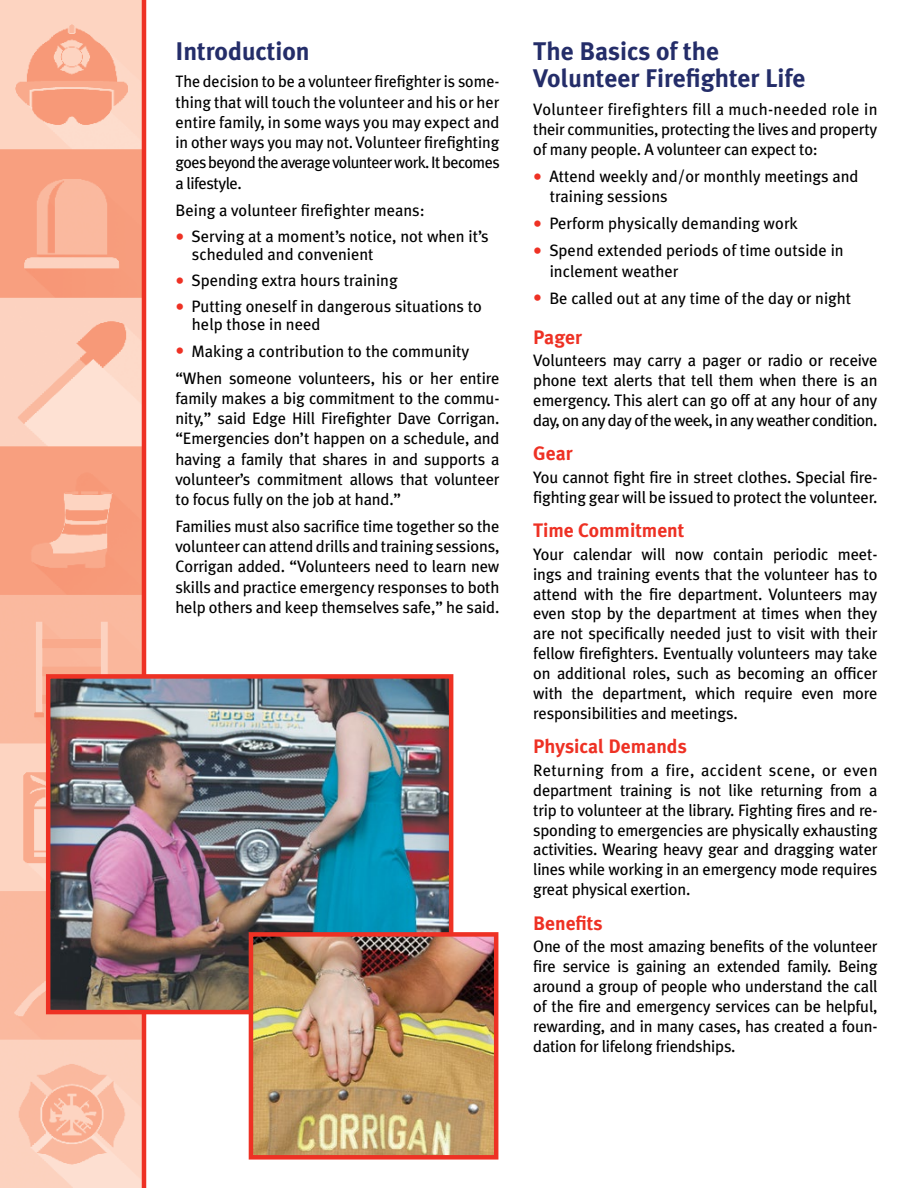
<style>
.page{position:relative;width:918px;height:1188px;background:#fff}
.page>*{position:absolute;margin:0;border:0;box-sizing:border-box;transform-origin:0 0}
.t1{font:700 25.5px/26.5px "Meta Plus";color:#242d69}
.t2{font:700 19.5px "Meta Plus";color:#ee3124}
.t3{font:16.5px/20px "Meta Plus";letter-spacing:-.01em;color:#000;text-align:justify}
.s1{font-size:18px;color:#ee3124}
</style>
<div class="page">
<img style="left:0;top:0;width:142px;height:1188px">
<hr style="left:142px;top:0;width:4px;height:1188px;background:#ee3124">
<img style="left:51px;top:679px;width:397px;height:330px">
<div style="left:46px;top:674px;width:407px;height:340px;border:4px solid #ee3124"></div>
<img style="left:254px;top:937px;width:239px;height:218px">
<div style="left:249px;top:932px;width:249px;height:228px;border:4px solid #ee3124"></div>
<h1 class="t1" style="left:176px;top:38px;width:136px">Introduction</h1>
<p class="t3" style="left:176px;top:71px;width:326px">The decision to be a volunteer firefighter is some&shy;thing that will touch the volunteer and his or her entire family, in some ways you may expect and in other ways you may not. Volunteer firefighting goes beyond the average volunteer work. It becomes a lifestyle.</p>
<p class="t3" style="left:176px;top:200px;width:251px">Being a volunteer firefighter means:</p>
<p class="t3" style="left:192px;top:227px;width:298px;line-height:18px;text-indent:-16px"><span class="s1">•</span> Serving at a moment’s notice, not when it’s scheduled and convenient</p>
<p class="t3" style="left:176px;top:270px;width:224px"><span class="s1">•</span> Spending extra hours training</p>
<p class="t3" style="left:192px;top:297px;width:292px;line-height:18px;text-indent:-16px"><span class="s1">•</span> Putting oneself in dangerous situations to help those in need</p>
<p class="t3" style="left:175px;top:337px;width:326px;line-height:27px"><span class="s1">•</span> Making a contribution to the community “When someone volunteers, his or her entire</p>
<p class="t3" style="left:175px;top:388px;width:326px">family makes a big commitment to the commu&shy;nity,” said Edge Hill Firefighter Dave Corrigan. “Emergencies don’t happen on a schedule, and having a family that shares in and supports a volunteer’s commitment allows that volunteer to focus fully on the job at hand.”</p>
<p class="t3" style="left:175px;top:516px;width:326px">Families must also sacrifice time together so the volunteer can attend drills and training sessions, Corrigan added. “Volunteers need to learn new skills and practice emergency responses to both help others and keep themselves safe,” he said.</p>
<h1 class="t1" style="left:533px;top:38px;width:274px">The Basics of the<br>Volunteer Firefighter Life</h1>
<p class="t3" style="left:533px;top:100px;width:346px">Volunteer firefighters fill a much-needed role in their communities, protecting the lives and property of many people. A volunteer can expect to:</p>
<p class="t3" style="left:550px;top:166px;width:310px;text-indent:-16px"><span class="s1">•</span> Attend weekly and/or monthly meetings and training sessions</p>
<p class="t3" style="left:533px;top:214px;width:266px"><span class="s1">•</span> Perform physically demanding work</p>
<p class="t3" style="left:550px;top:240px;width:295px;text-indent:-16px"><span class="s1">•</span> Spend extended periods of time outside in inclement weather</p>
<p class="t3" style="left:533px;top:288px;width:320px"><span class="s1">•</span> Be called out at any time of the day or night</p>
<p class="t2" style="left:533px;top:326px;width:50px">Pager</p>
<p class="t3" style="left:533px;top:350px;width:346px">Volunteers may carry a pager or radio or receive phone text alerts that tell them when there is an emergency. This alert can go off at any hour of any day, on any day of the week, in any weather condition.</p>
<p class="t2" style="left:533px;top:442px;width:41px">Gear</p>
<p class="t3" style="left:533px;top:467px;width:346px">You cannot fight fire in street clothes. Special fire&shy;fighting gear will be issued to protect the volunteer.</p>
<p class="t2" style="left:533px;top:519px;width:153px">Time Commitment</p>
<p class="t3" style="left:533px;top:544px;width:346px">Your calendar will now contain periodic meet&shy;ings and training events that the volunteer has to attend with the fire department. Volunteers may even stop by the department at times when they are not specifically needed just to visit with their fellow firefighters. Eventually volunteers may take on additional roles, such as becoming an officer with the department, which require even more responsibilities and meetings.</p>
<p class="t2" style="left:533px;top:735px;width:155px">Physical Demands</p>
<p class="t3" style="left:533px;top:760px;width:346px">Returning from a fire, accident scene, or even department training is not like returning from a trip to volunteer at the library. Fighting fires and re&shy;sponding to emergencies are physically exhausting activities. Wearing heavy gear and dragging water lines while working in an emergency mode requires great physical exertion.</p>
<p class="t2" style="left:533px;top:912px;width:71px">Benefits</p>
<p class="t3" style="left:533px;top:936px;width:346px">One of the most amazing benefits of the volunteer fire service is gaining an extended family. Being around a group of people who understand the call of the fire and emergency services can be helpful, rewarding, and in many cases, has created a foun&shy;dation for lifelong friendships.</p>
</div>
